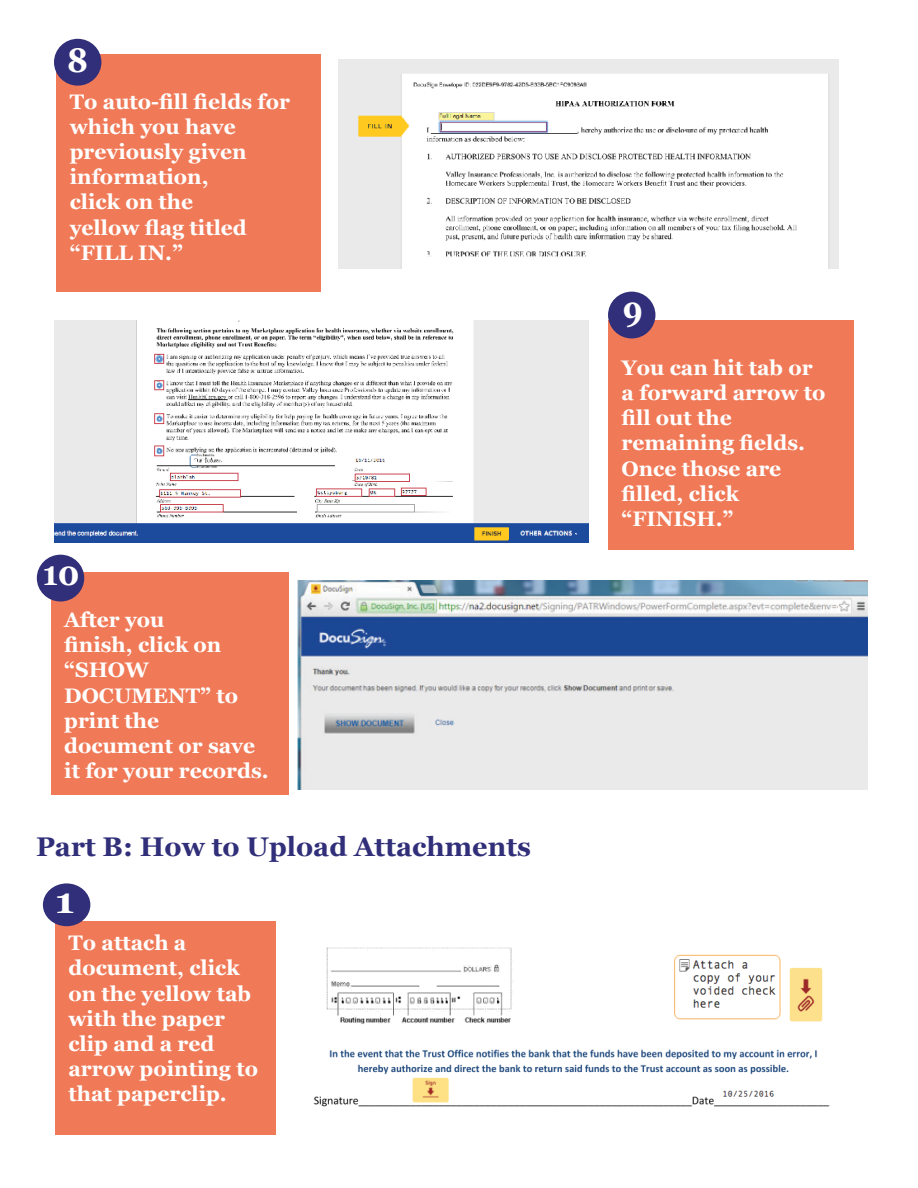
<style>
.page{position:relative;width:918px;height:1188px;background:#fff}
.page>*{position:absolute;margin:0;border:0;box-sizing:border-box;transform-origin:0 0}
.t1{font:700 35.7px "Georgia";color:#fff;scale:1.11 1}
.t2{font:700 34.2px "Georgia";color:#fff;scale:.91 1}
.t3{font:700 27px "Georgia";color:#312f79}
.t4{font:700 21px/25.2px "Georgia";color:#fff}
</style>
<div class="page">
<img style="left:338px;top:60px;width:500px;height:209px">
<img style="left:54px;top:320px;width:534px;height:222px">
<div style="left:56px;top:54px;width:265px;height:238px;background:#f07957"></div>
<div style="left:608px;top:320px;width:246px;height:230px;background:#f07957"></div>
<img style="left:297px;top:580px;width:571px;height:209px">
<div style="left:51px;top:572px;width:238px;height:223px;background:#f07957"></div>
<div style="left:54px;top:39px;width:47px;height:47px;background:#312f79;border-radius:50%"></div>
<div style="left:608px;top:292px;width:47px;height:46px;background:#312f79;border-radius:50%"></div>
<div style="left:37px;top:555px;width:47px;height:47px;background:#312f79;border-radius:50%"></div>
<div style="left:55px;top:921px;width:220px;height:214px;background:#f07957"></div>
<img style="left:313px;top:947px;width:517px;height:160px">
<div style="left:43px;top:883px;width:47px;height:43px;background:#312f79;border-radius:50%"></div>
<p class="t2" style="left:67px;top:35px;width:25px">8</p>
<p class="t4" style="left:70px;top:88px;width:222px">To auto-fill fields for which you have</p>
<p class="t4" style="left:70px;top:138px;width:178px">previously given</p>
<p class="t4" style="left:70px;top:163px;width:140px">information,</p>
<p class="t4" style="left:70px;top:188px;width:125px">click on the</p>
<p class="t4" style="left:70px;top:214px;width:179px">yellow flag titled “FILL IN.”</p>
<p class="t2" style="left:43px;top:548px;width:42px">10</p>
<p class="t4" style="left:64px;top:606px;width:102px">After you</p>
<p class="t4" style="left:64px;top:631px;width:159px">finish, click on “SHOW</p>
<p class="t4" style="left:64px;top:682px;width:175px">DOCUMENT” to print the</p>
<p class="t4" style="left:64px;top:732px;width:206px">document or save it for your records.</p>
<p class="t3" style="left:36px;top:826px;width:496px">Part B: How to Upload Attachments</p>
<p class="t1" style="left:55px;top:873px;width:19px">1</p>
<p class="t4" style="left:68px;top:929px;width:120px">To attach a</p>
<p class="t4" style="left:68px;top:954px;width:184px">document, click on the yellow tab with the paper clip and a red</p>
<p class="t4" style="left:68px;top:1055px;width:191px">arrow pointing to that paperclip.</p>
<p class="t2" style="left:623px;top:283px;width:24px">9</p>
<p class="t4" style="left:622px;top:354px;width:206px">You can hit tab or a forward arrow to fill out the</p>
<p class="t4" style="left:622px;top:429px;width:185px">remaining fields.<br>Once those are filled, click</p>
<p class="t4" style="left:622px;top:505px;width:113px">“FINISH.”</p>
</div>
